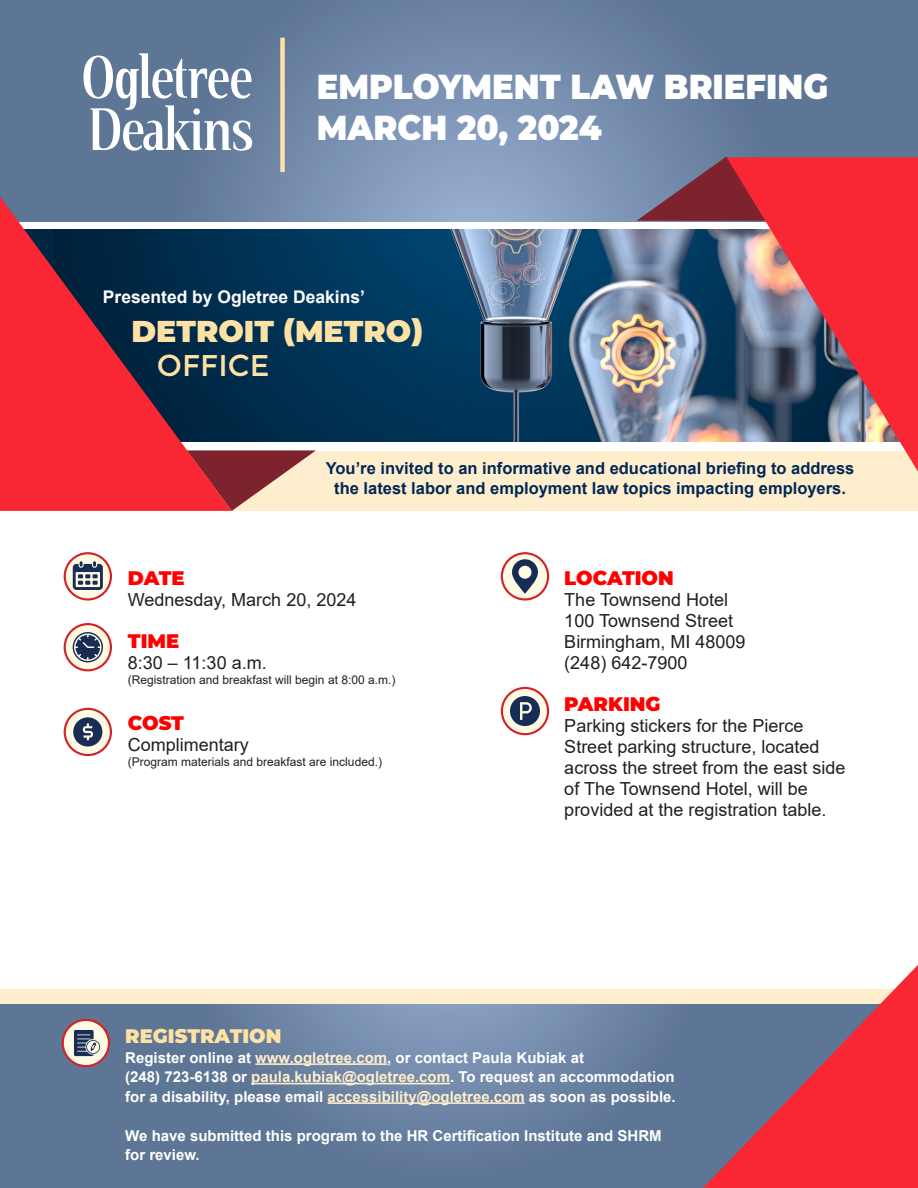
<style>
.page{position:relative;width:918px;height:1188px;background:#fff}
.page>*{position:absolute;margin:0;border:0;box-sizing:border-box;transform-origin:0 0}
.t1{font:900 34.5px "Montserrat";color:#fff;scale:.93 1}
.t2{font:900 30px/34.5px "Montserrat";color:#fee1a4}
.t3{font:900 19.5px "Montserrat";color:#f00}
.t4{font:900 19.5px "Montserrat";color:#fee1a4}
.t5{font:18px/21px "Arial";color:#231f20}
.t6{font:700 17.4px "Arial";color:#fff}
.t7{font:700 16.5px/19.5px "Arial";color:#002855;text-align:center}
.t8{font:700 15px/19.5px "Arial";color:#fff}
.t9{font:12px "Arial";color:#231f20}
.s1{font-weight:400}
.s2{color:#ffeecd}
</style>
<div class="page">
<div style="left:0;top:451px;width:918px;height:59px;background:#ffeecd"></div>
<svg style="left:232px;top:450px;width:84px;height:61px"></svg>
<svg style="left:0;top:0;width:918px;height:221px;background:#6c83a4"></svg>
<svg style="left:637px;top:156px;width:129px;height:65px;background:#77566c"></svg>
<img style="left:232px;top:230px;width:495px;height:212px">
<svg style="left:0;top:197px;width:232px;height:314px;background:#8d3247"></svg>
<svg style="left:727px;top:157px;width:191px;height:315px;background:#c05863"></svg>
<svg style="left:83px;top:53px;width:169px;height:98px"></svg>
<div style="left:193px;top:108px;width:7px;height:7px;background:#fff;border-radius:50%"></div>
<div style="left:280px;top:38px;width:5px;height:134px;background:#fee1a4"></div>
<div style="left:0;top:989px;width:918px;height:26px;background:#ffeecd"></div>
<svg style="left:0;top:1004px;width:703px;height:184px;background:#657c9c"></svg>
<svg style="left:703px;top:965px;width:215px;height:223px"></svg>
<svg style="left:63px;top:1020px;width:46px;height:46px"></svg>
<div style="left:62px;top:1019px;width:48px;height:48px;border:2px solid #d1232a;border-radius:50%"></div>
<svg style="left:74px;top:1030px;width:26px;height:26px"></svg>
<hr style="left:255px;top:1063px;width:132px;height:2px;background:#ffeecd">
<hr style="left:251px;top:1083px;width:199px;height:1px;background:#ffeecd">
<hr style="left:328px;top:1102px;width:197px;height:2px;background:#ffeecd">
<svg style="left:65px;top:709px;width:46px;height:46px"></svg>
<div style="left:64px;top:708px;width:48px;height:48px;border:2px solid #d1232a;border-radius:50%"></div>
<svg style="left:73px;top:717px;width:29px;height:30px"></svg>
<svg style="left:502px;top:553px;width:46px;height:46px"></svg>
<div style="left:501px;top:552px;width:48px;height:49px;border:2px solid #d1232a;border-radius:50%"></div>
<svg style="left:512px;top:559px;width:26px;height:35px"></svg>
<svg style="left:65px;top:553px;width:46px;height:46px"></svg>
<div style="left:64px;top:552px;width:48px;height:49px;border:2px solid #d1232a;border-radius:50%"></div>
<svg style="left:73px;top:561px;width:30px;height:29px"></svg>
<svg style="left:65px;top:624px;width:46px;height:46px"></svg>
<div style="left:64px;top:623px;width:48px;height:48px;border:2px solid #d1232a;border-radius:50%"></div>
<svg style="left:73px;top:632px;width:30px;height:30px"></svg>
<svg style="left:502px;top:688px;width:46px;height:46px"></svg>
<div style="left:501px;top:687px;width:48px;height:48px;border:2px solid #d1232a;border-radius:50%"></div>
<svg style="left:510px;top:696px;width:30px;height:30px"></svg>
<p class="t1" style="left:317px;top:61px;width:551px">EMPLOYMENT LAW BRIEFING</p>
<p class="t1" style="left:317px;top:102px;width:308px">MARCH 20, 2024</p>
<p class="t6" style="left:103px;top:285px;width:264px">Presented by Ogletree Deakins’</p>
<p class="t2" style="left:157px;top:312px;width:268px;text-indent:-26px">DETROIT (METRO)<br><span class="s1">OFFICE</span></p>
<p class="t7" style="left:326px;top:459px;width:530px">You’re invited to an informative and educational briefing to address the latest labor and employment law topics impacting employers.</p>
<p class="t3" style="left:128px;top:563px;width:58px">DATE</p>
<p class="t5" style="left:128px;top:589px;width:230px">Wednesday, March 20, 2024</p>
<p class="t3" style="left:128px;top:626px;width:53px">TIME</p>
<p class="t5" style="left:128px;top:652px;width:140px">8:30 – 11:30 a.m.</p>
<p class="t9" style="left:128px;top:671px;width:269px">(Registration and breakfast will begin at 8:00 a.m.)</p>
<p class="t3" style="left:128px;top:709px;width:58px">COST</p>
<p class="t5" style="left:128px;top:734px;width:123px">Complimentary</p>
<p class="t9" style="left:128px;top:754px;width:256px">(Program materials and breakfast are included.)</p>
<p class="t3" style="left:564px;top:563px;width:111px">LOCATION</p>
<p class="t5" style="left:564px;top:589px;width:165px">The Townsend Hotel</p>
<p class="t5" style="left:564px;top:610px;width:170px">100 Townsend Street</p>
<p class="t5" style="left:564px;top:631px;width:183px">Birmingham, MI 48009</p>
<p class="t5" style="left:564px;top:652px;width:125px">(248) 642-7900</p>
<p class="t3" style="left:564px;top:689px;width:98px">PARKING</p>
<p class="t5" style="left:564px;top:715px;width:283px">Parking stickers for the Pierce Street parking structure, located across the street from the east side of The Townsend Hotel, will be provided at the registration table.</p>
<p class="t4" style="left:125px;top:1021px;width:158px">REGISTRATION</p>
<p class="t8" style="left:125px;top:1048px;width:460px">Register online at <span class="s2">www.ogletree.com</span>, or contact Paula Kubiak at</p>
<p class="t8" style="left:125px;top:1067px;width:552px">(248) 723-6138 or <span class="s2">paula.kubiak@ogletree.com</span>. To request an accommodation for a disability, please email <span class="s2">accessibility@ogletree.com</span> as soon as possible.</p>
<p class="t8" style="left:125px;top:1126px;width:538px">We have submitted this program to the HR Certification Institute and SHRM</p>
<p class="t8" style="left:125px;top:1145px;width:76px">for review.</p>
</div>
